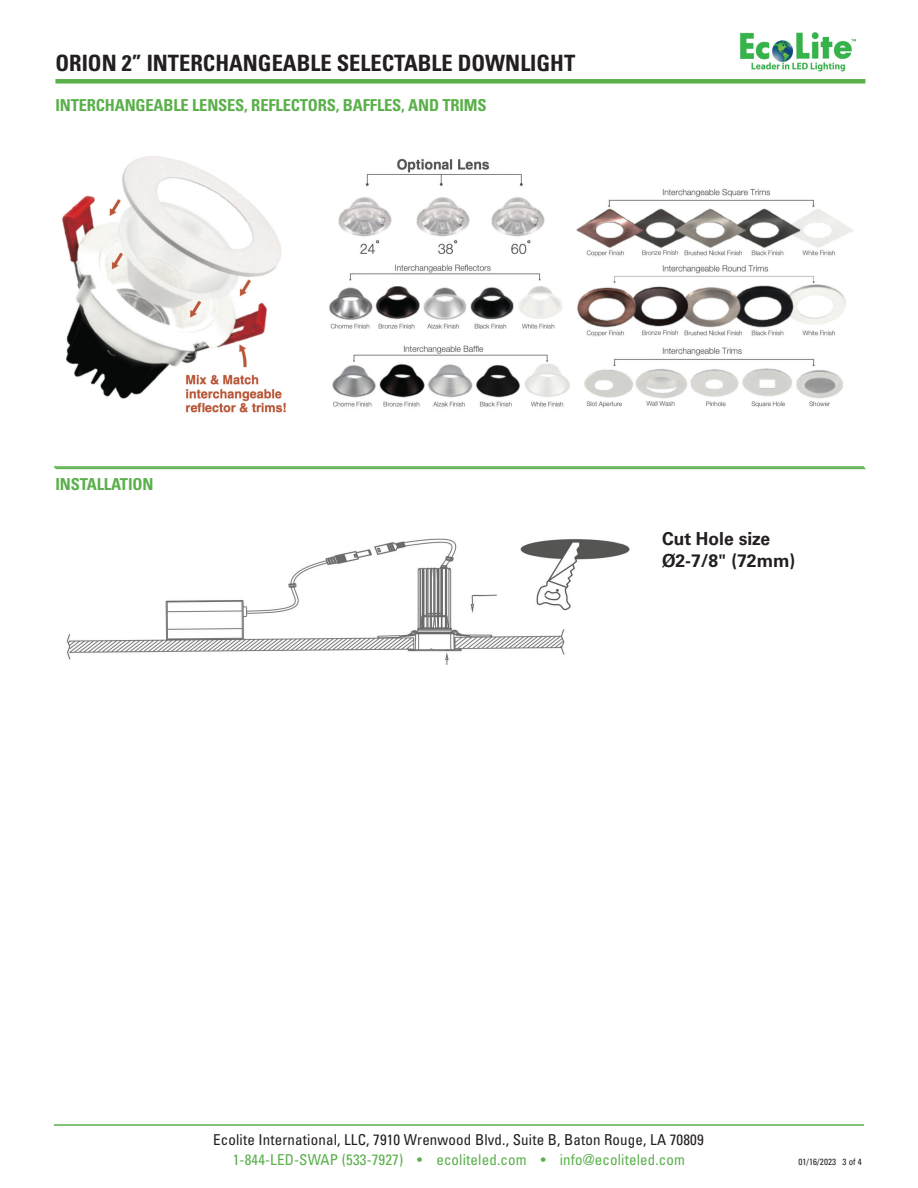
<style>
.page{position:relative;width:918px;height:1188px;background:#fff}
.page>*{position:absolute;margin:0;border:0;box-sizing:border-box;transform-origin:0 0}
.t1{font:700 condensed 22.5px "Univers";color:#231f20}
.t2{font:700 18px/21.8px "Univers";color:#231f20}
.t3{font:700 condensed 16.5px "Univers";letter-spacing:-.01em;color:#5ab04b}
.t4{font:condensed 15px "Univers";letter-spacing:.01em;color:#231f20}
.t5{font:condensed 15px "Univers";letter-spacing:.01em;color:#5ab04b}
.t6{font:condensed 9px "Univers";letter-spacing:.01em;color:#231f20}
</style>
<div class="page">
<div style="left:55px;top:79px;width:810px;height:5px;background:#5ab04b"></div>
<hr style="left:54px;top:1124px;width:810px;height:2px;background:#5ab04b">
<img style="left:740px;top:32px;width:116px;height:39px">
<hr style="left:55px;top:468px;width:810px;height:1px;background:#5ab04b">
<hr style="left:54px;top:466px;width:810px;height:2px;background:#5ab04b">
<img style="left:62px;top:156px;width:792px;height:257px">
<img style="left:66px;top:538px;width:564px;height:127px">
<h1 class="t1" style="left:55px;top:49px;width:521px">ORION 2” INTERCHANGEABLE SELECTABLE DOWNLIGHT</h1>
<p class="t3" style="left:55px;top:95px;width:433px">INTERCHANGEABLE LENSES, REFLECTORS, BAFFLES, AND TRIMS</p>
<p class="t3" style="left:55px;top:474px;width:99px">INSTALLATION</p>
<p class="t2" style="left:662px;top:528px;width:135px">Cut Hole size<br>Ø2-7/8" (72mm)</p>
<p class="t4" style="left:213px;top:1130px;width:492px">Ecolite International, LLC, 7910 Wrenwood Blvd., Suite B, Baton Rouge, LA 70809</p>
<p class="t5" style="left:233px;top:1150px;width:454px">1-844-LED-SWAP (533-7927) • ecoliteled.com • info@ecoliteled.com</p>
<p class="t6" style="left:798px;top:1156px;width:65px">01/16/2023 3 of 4</p>
</div>
